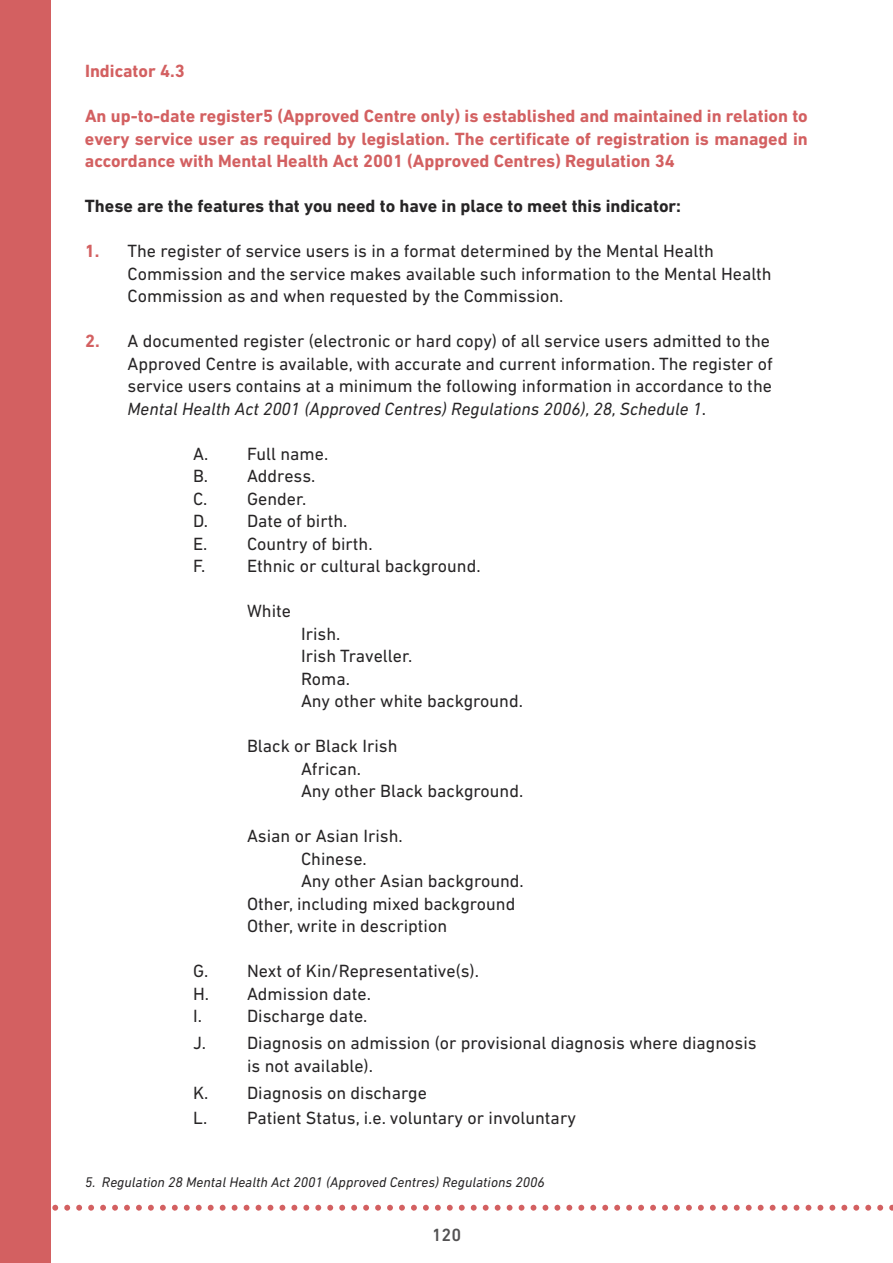
<style>
.page{position:relative;width:893px;height:1263px;background:#fff}
.page>*{position:absolute;margin:0;border:0;box-sizing:border-box;transform-origin:0 0}
.t1{font:18px/22.5px "DIN Next LT Pro";color:#272526}
.t2{font:700 18px/22.5px "DIN Next LT Pro";color:#d36061;text-align:justify}
.t3{font:700 18px "DIN Next LT Pro";color:#272526}
.t4{font:500 18px "DIN Next LT Pro";color:#525152}
.t5{font:italic 14.25px "DIN Next LT Pro";color:#272526}
.s1{font-weight:700;color:#d36061}
.s2{font-style:italic}
</style>
<div class="page">
<div style="left:0;top:0;width:51px;height:1263px;background:#d36061"></div>
<svg style="left:52px;top:1205px;width:841px;height:6px"></svg>
<p class="t2" style="left:85px;top:62px;width:101px">Indicator 4.3</p>
<p class="t2" style="left:85px;top:107px;width:724px">An up-to-date register5 (Approved Centre only) is established and maintained in relation to every service user as required by legislation. The certificate of registration is managed in accordance with Mental Health Act 2001 (Approved Centres) Regulation 34</p>
<p class="t3" style="left:85px;top:200px;width:598px">These are the features that you need to have in place to meet this indicator:</p>
<p class="t1" style="left:128px;top:242px;width:646px;text-indent:-43px"><span class="s1">1.</span> The register of service users is in a format determined by the Mental Health<br>Commission and the service makes available such information to the Mental Health<br>Commission as and when requested by the Commission.</p>
<p class="t1" style="left:128px;top:332px;width:647px;text-indent:-43px"><span class="s1">2.</span> A documented register (electronic or hard copy) of all service users admitted to the Approved Centre is available, with accurate and current information. The register of service users contains at a minimum the following information in accordance to the <span class="s2">Mental Health Act 2001 (Approved Centres) Regulations 2006), 28, Schedule 1</span>.</p>
<p class="t1" style="left:193px;top:444px;width:289px">A. Full name.<br>B. Address.<br>C. Gender.<br>D. Date of birth.<br>E. Country of birth.<br>F. Ethnic or cultural background.</p>
<p class="t1" style="left:247px;top:602px;width:45px">White</p>
<p class="t1" style="left:301px;top:624px;width:223px">Irish.<br>Irish Traveller.<br>Roma.<br>Any other white background.</p>
<p class="t1" style="left:301px;top:737px;width:224px;text-indent:-54px">Black or Black Irish<br>African.<br>Any other Black background.</p>
<p class="t1" style="left:247px;top:827px;width:157px">Asian or Asian Irish.</p>
<p class="t1" style="left:301px;top:849px;width:67px">Chinese.</p>
<p class="t1" style="left:301px;top:872px;width:224px">Any other Asian background.</p>
<p class="t1" style="left:247px;top:894px;width:270px">Other, including mixed background</p>
<p class="t1" style="left:247px;top:917px;width:202px">Other, write in description</p>
<p class="t1" style="left:193px;top:962px;width:287px">G. Next of Kin/Representative(s).<br>H. Admission date.<br>I.</p>
<p class="t1" style="left:193px;top:1004px;width:565px;line-height:27px;text-indent:54px">Discharge date.<br>J. Diagnosis on admission (or provisional diagnosis where diagnosis</p>
<p class="t1" style="left:193px;top:1054px;width:384px;line-height:26.2px;text-indent:54px">is not available).<br>K. Diagnosis on discharge<br>L. Patient Status, i.e. voluntary or involuntary</p>
<p class="t5" style="left:85px;top:1177px;width:461px">5. Regulation 28 Mental Health Act 2001 (Approved Centres) Regulations 2006</p>
<p class="t4" style="left:432px;top:1229px;width:31px">120</p>
</div>
